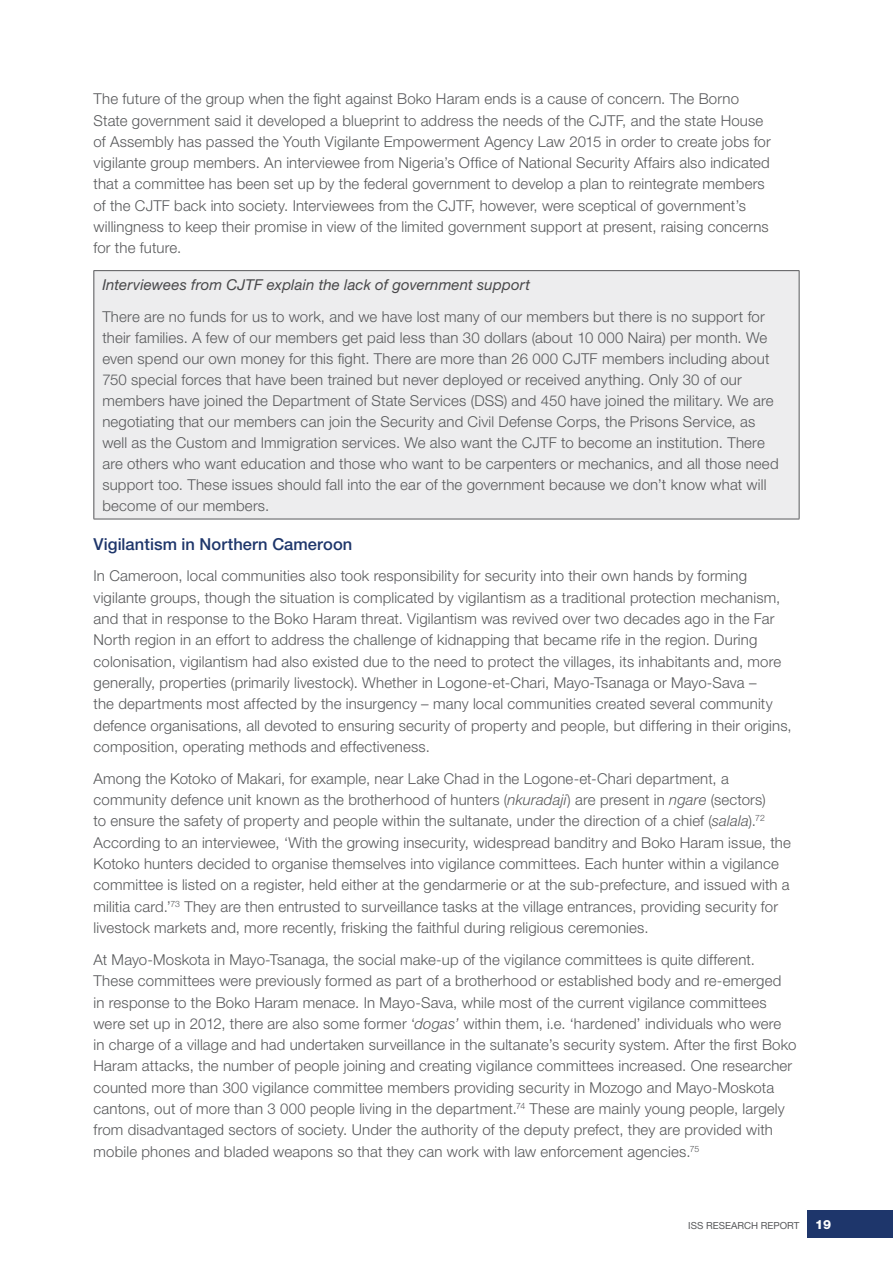
<style>
.page{position:relative;width:893px;height:1263px;background:#fff}
.page>*{position:absolute;margin:0;border:0;box-sizing:border-box;transform-origin:0 0}
.t1{font:500 16.5px "Helvetica Neue LT Std";letter-spacing:.005em;color:#1e366b}
.t2{font:300 15px/21.3px "Helvetica Neue LT Std";letter-spacing:.01em;color:#58595b}
.t3{font:italic 15px "Helvetica Neue LT Std";letter-spacing:.01em;color:#48484a}
.t4{font:9.75px "Helvetica Neue LT Std";color:#58595b}
.s1{font-style:italic}
.s2{font-weight:800;font-size:12.75px;color:#fff}
</style>
<div class="page">
<div style="left:808px;top:1210px;width:85px;height:27px;background:#1e366b"></div>
<div style="left:94px;top:271px;width:705px;height:248px;background:#ededee"></div>
<hr style="left:94px;top:270px;width:705px;height:1px;background:#58595b">
<hr style="left:94px;top:271px;width:1px;height:248px;background:#58595b">
<hr style="left:799px;top:271px;width:1px;height:248px;background:#58595b">
<hr style="left:94px;top:519px;width:705px;height:1px;background:#58595b">
<p class="t2" style="left:94px;top:88px;width:679px">The future of the group when the fight against Boko Haram ends is a cause of concern. The Borno State government said it developed a blueprint to address the needs of the CJTF, and the state House of Assembly has passed the Youth Vigilante Empowerment Agency Law 2015 in order to create jobs for vigilante group members. An interviewee from Nigeria’s Office of National Security Affairs also indicated that a committee has been set up by the federal government to develop a plan to reintegrate members of the CJTF back into society. Interviewees from the CJTF, however, were sceptical of government’s willingness to keep their promise in view of the limited government support at present, raising concerns for the future.</p>
<p class="t3" style="left:102px;top:275px;width:429px">Interviewees from CJTF explain the lack of government support</p>
<p class="t2" style="left:102px;top:305px;width:678px">There are no funds for us to work, and we have lost many of our members but there is no support for their families. A few of our members get paid less than 30 dollars (about 10 000 Naira) per month. We even spend our own money for this fight. There are more than 26 000 CJTF members including about 750 special forces that have been trained but never deployed or received anything. Only 30 of our members have joined the Department of State Services (DSS) and 450 have joined the military. We are negotiating that our members can join the Security and Civil Defense Corps, the Prisons Service, as well as the Custom and Immigration services. We also want the CJTF to become an institution. There are others who want education and those who want to be carpenters or mechanics, and all those need support too. These issues should fall into the ear of the government because we don’t know what will become of our members.</p>
<p class="t1" style="left:94px;top:534px;width:260px">Vigilantism in Northern Cameroon</p>
<p class="t2" style="left:94px;top:565px;width:700px">In Cameroon, local communities also took responsibility for security into their own hands by forming vigilante groups, though the situation is complicated by vigilantism as a traditional protection mechanism, and that in response to the Boko Haram threat. Vigilantism was revived over two decades ago in the Far North region in an effort to address the challenge of kidnapping that became rife in the region. During colonisation, vigilantism had also existed due to the need to protect the villages, its inhabitants and, more generally, properties (primarily livestock). Whether in Logone-et-Chari, Mayo-Tsanaga or Mayo-Sava –<br>the departments most affected by the insurgency – many local communities created several community defence organisations, all devoted to ensuring security of property and people, but differing in their origins, composition, operating methods and effectiveness.</p>
<p class="t2" style="left:94px;top:767px;width:699px">Among the Kotoko of Makari, for example, near Lake Chad in the Logone-et-Chari department, a community defence unit known as the brotherhood of hunters (<span class="s1">nkuradaji</span>) are present in <span class="s1">ngare</span> (sectors)<br>to ensure the safety of property and people within the sultanate, under the direction of a chief (<span class="s1">salala</span>).<sup>72<br></sup>According to an interviewee, ‘With the growing insecurity, widespread banditry and Boko Haram issue, the Kotoko hunters decided to organise themselves into vigilance committees. Each hunter within a vigilance committee is listed on a register, held either at the gendarmerie or at the sub-prefecture, and issued with a militia card.’<sup>73</sup> They are then entrusted to surveillance tasks at the village entrances, providing security for livestock markets and, more recently, frisking the faithful during religious ceremonies.</p>
<p class="t2" style="left:94px;top:949px;width:704px">At Mayo-Moskota in Mayo-Tsanaga, the social make-up of the vigilance committees is quite different.<br>These committees were previously formed as part of a brotherhood or established body and re-emerged<br>in response to the Boko Haram menace. In Mayo-Sava, while most of the current vigilance committees were set up in 2012, there are also some former ‘<span class="s1">dogas’</span> within them, i.e. ‘hardened’ individuals who were<br>in charge of a village and had undertaken surveillance in the sultanate’s security system. After the first Boko Haram attacks, the number of people joining and creating vigilance committees increased. One researcher counted more than 300 vigilance committee members providing security in Mozogo and Mayo-Moskota cantons, out of more than 3 000 people living in the department.<sup>74</sup> These are mainly young people, largely from disadvantaged sectors of society. Under the authority of the deputy prefect, they are provided with mobile phones and bladed weapons so that they can work with law enforcement agencies.<sup>75</sup></p>
<p class="t4" style="left:688px;top:1220px;width:144px">ISS RESEARCH REPORT <span class="s2">19</span></p>
</div>
